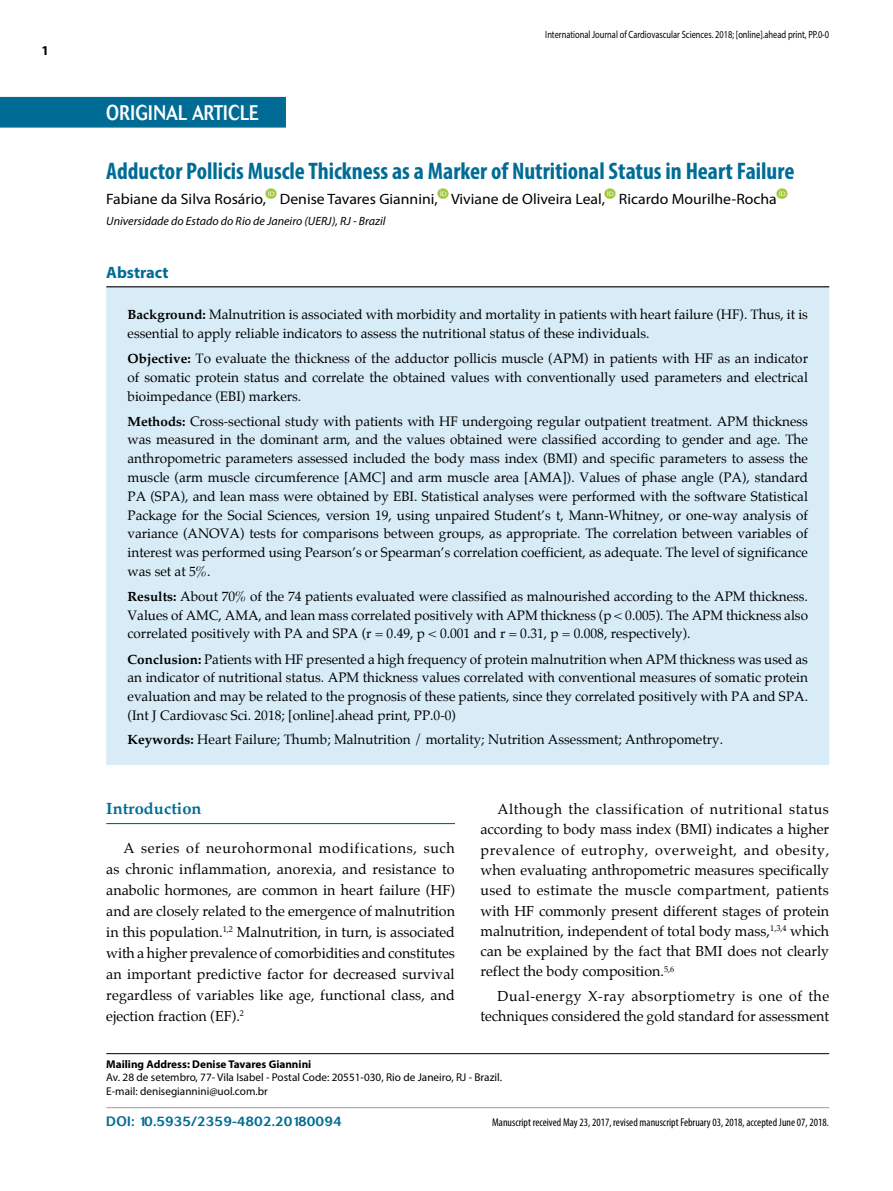
<style>
.page{position:relative;width:893px;height:1191px;background:#fff}
.page>*{position:absolute;margin:0;border:0;box-sizing:border-box;transform-origin:0 0}
.t1{font:700 condensed 24px "Myriad Pro";color:#006c95}
.t2{font:500 21px "Cosmos";letter-spacing:.02em;color:#fff;scale:.8 1}
.t3{font:700 16.5px "Palatino";color:#006c95}
.t4{font:700 16.5px "Myriad Pro";color:#006c95}
.t5{font:15px "Myriad Pro";color:#000;scale:1.05 1}
.t6{font:14.25px/20.2px "Palatino";color:#000;text-align:justify}
.t7{font:13.5px/18.8px "Palatino";color:#000;text-align:justify}
.t8{font:500 13.5px "Cosmos";color:#006c95}
.t9{font:700 13.5px "Myriad Pro";color:#000}
.t10{font:italic 12px "Myriad Pro";color:#000}
.t11{font:11.25px/13.5px "Myriad Pro";color:#000}
.t12{font:condensed 11.25px "Myriad Pro";color:#000}
.t13{font:700 11.25px "Myriad Pro";color:#000}
.t14{font:10.5px "Myriad Pro";color:#000;scale:.8 1}
.s1{font-weight:700}
</style>
<div class="page">
<div style="left:0;top:97px;width:286px;height:31px;background:#006c95"></div>
<hr style="left:106px;top:1053px;width:723px;height:1px;background:#000">
<hr style="left:106px;top:1107px;width:723px;height:1px;background:#9d9d9c">
<svg style="left:266px;top:188px;width:10px;height:11px"></svg>
<svg style="left:438px;top:188px;width:10px;height:11px"></svg>
<svg style="left:605px;top:188px;width:10px;height:11px"></svg>
<svg style="left:777px;top:188px;width:10px;height:11px"></svg>
<div style="left:106px;top:287px;width:723px;height:478px;background:#d8ecf8"></div>
<hr style="left:106px;top:286px;width:723px;height:1px;background:#000">
<hr style="left:106px;top:823px;width:349px;height:1px;background:#006c95">
<p class="t9" style="left:41px;top:42px;width:9px">1</p>
<h2 class="t2" style="left:106px;top:100px;width:192px">ORIGINAL ARTICLE</h2>
<p class="t14" style="left:545px;top:28px;width:356px">International Journal of Cardiovascular Sciences. 2018; [online].ahead print, PP.0-0</p>
<h1 class="t1" style="left:106px;top:156px;width:690px">Adductor Pollicis Muscle Thickness as a Marker of Nutritional Status in Heart Failure</h1>
<p class="t5" style="left:106px;top:189px;width:640px">Fabiane da Silva Rosário, Denise Tavares Giannini, Viviane de Oliveira Leal, Ricardo Mourilhe-Rocha</p>
<p class="t10" style="left:106px;top:213px;width:281px">Universidade do Estado do Rio de Janeiro (UERJ), RJ - Brazil</p>
<p class="t4" style="left:106px;top:262px;width:64px">Abstract</p>
<p class="t7" style="left:128px;top:305px;width:682px"><span class="s1">Background:</span> Malnutrition is associated with morbidity and mortality in patients with heart failure (HF). Thus, it is essential to apply reliable indicators to assess the nutritional status of these individuals.</p>
<p class="t7" style="left:128px;top:349px;width:682px"><span class="s1">Objective:</span> To evaluate the thickness of the adductor pollicis muscle (APM) in patients with HF as an indicator of somatic protein status and correlate the obtained values with conventionally used parameters and electrical bioimpedance (EBI) markers.</p>
<p class="t7" style="left:128px;top:412px;width:682px"><span class="s1">Methods:</span> Cross-sectional study with patients with HF undergoing regular outpatient treatment. APM thickness was measured in the dominant arm, and the values obtained were classified according to gender and age. The anthropometric parameters assessed included the body mass index (BMI) and specific parameters to assess the muscle (arm muscle circumference [AMC] and arm muscle area [AMA]). Values of phase angle (PA), standard PA (SPA), and lean mass were obtained by EBI. Statistical analyses were performed with the software Statistical Package for the Social Sciences, version 19, using unpaired Student’s t, Mann-Whitney, or one-way analysis of variance (ANOVA) tests for comparisons between groups, as appropriate. The correlation between variables of interest was performed using Pearson’s or Spearman’s correlation coefficient, as adequate. The level of significance was set at 5%.</p>
<p class="t7" style="left:128px;top:587px;width:682px"><span class="s1">Results:</span> About 70% of the 74 patients evaluated were classified as malnourished according to the APM thickness.<br>Values of AMC, AMA, and lean mass correlated positively with APM thickness (p &lt; 0.005). The APM thickness also correlated positively with PA and SPA (r = 0.49, p &lt; 0.001 and r = 0.31, p = 0.008, respectively).</p>
<p class="t7" style="left:128px;top:650px;width:682px"><span class="s1">Conclusion:</span> Patients with HF presented a high frequency of protein malnutrition when APM thickness was used as an indicator of nutritional status. APM thickness values correlated with conventional measures of somatic protein evaluation and may be related to the prognosis of these patients, since they correlated positively with PA and SPA. (Int J Cardiovasc Sci. 2018; [online].ahead print, PP.0-0)</p>
<p class="t7" style="left:128px;top:730px;width:597px"><span class="s1">Keywords:</span> Heart Failure; Thumb; Malnutrition / mortality; Nutrition Assessment; Anthropometry.</p>
<p class="t3" style="left:106px;top:799px;width:97px">Introduction</p>
<p class="t6" style="left:106px;top:837px;width:350px;line-height:21px;text-indent:17px">A series of neurohormonal modifications, such as chronic inflammation, anorexia, and resistance to anabolic hormones, are common in heart failure (HF) and are closely related to the emergence of malnutrition in this population.<sup>1,2</sup> Malnutrition, in turn, is associated with a higher prevalence of comorbidities and constitutes an important predictive factor for decreased survival regardless of variables like age, functional class, and ejection fraction (EF).<sup>2</sup></p>
<p class="t6" style="left:480px;top:799px;width:350px;text-indent:17px">Although the classification of nutritional status according to body mass index (BMI) indicates a higher prevalence of eutrophy, overweight, and obesity, when evaluating anthropometric measures specifically used to estimate the muscle compartment, patients with HF commonly present different stages of protein malnutrition, independent of total body mass,<sup>1,3,4</sup> which can be explained by the fact that BMI does not clearly reflect the body composition.<sup>5,6</sup></p>
<p class="t6" style="left:480px;top:986px;width:350px;text-align:right">Dual-energy X-ray absorptiometry is one of the techniques considered the gold standard for assessment</p>
<p class="t13" style="left:106px;top:1056px;width:207px">Mailing Address: Denise Tavares Giannini</p>
<p class="t11" style="left:106px;top:1070px;width:397px">Av. 28 de setembro, 77- Vila Isabel - Postal Code: 20551-030, Rio de Janeiro, RJ - Brazil.<br>E-mail: denisegiannini@uol.com.br</p>
<p class="t8" style="left:106px;top:1113px;width:237px">DOI: 10.5935/2359-4802.20180094</p>
<p class="t12" style="left:492px;top:1115px;width:338px">Manuscript received May 23, 2017, revised manuscript February 03, 2018, accepted June 07, 2018.</p>
</div>
